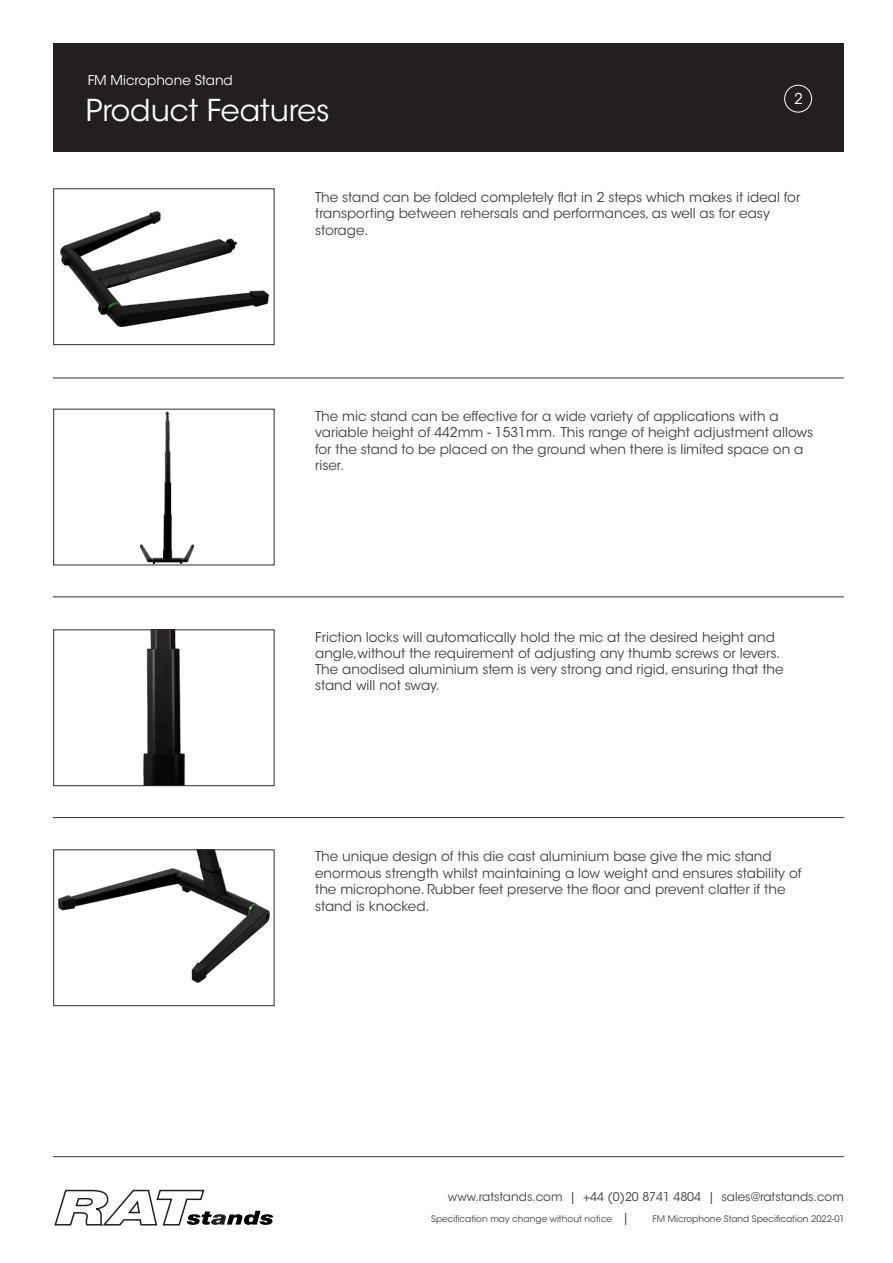
<style>
.page{position:relative;width:893px;height:1263px;background:#fff}
.page>*{position:absolute;margin:0;border:0;box-sizing:border-box;transform-origin:0 0}
.t1{font:30px "ITC Avant Garde Std";color:#fff}
.t2{font:15px "ITC Avant Garde Std";color:#fff}
.t3{font:13.5px/16.5px "ITC Avant Garde Std";color:#404040}
.t4{font:13.5px "ITC Avant Garde Std";color:#fff}
.t5{font:12px "ITC Avant Garde Std";color:#404040}
.t6{font:9px "ITC Avant Garde Std";color:#404040}
.s1{font-size:12px}
</style>
<div class="page">
<img style="left:59px;top:849px;width:211px;height:133px">
<img style="left:144px;top:632px;width:40px;height:152px">
<img style="left:60px;top:211px;width:208px;height:115px">
<svg style="left:54px;top:1189px;width:219px;height:37px"></svg>
<hr style="left:53px;top:1156px;width:791px;height:1px;background:#323232">
<div style="left:53px;top:44px;width:791px;height:108px;background:#231f20"></div>
<div style="left:784px;top:85px;width:28px;height:27px;border:1px solid #fff;border-radius:50%"></div>
<hr style="left:53px;top:378px;width:791px;height:1px;background:#323232">
<div style="left:53px;top:189px;width:221px;height:156px;border:1px solid #2b2d30"></div>
<hr style="left:53px;top:597px;width:791px;height:1px;background:#323232">
<div style="left:53px;top:850px;width:221px;height:156px;border:1px solid #2b2d30"></div>
<hr style="left:53px;top:817px;width:791px;height:1px;background:#323232">
<div style="left:53px;top:630px;width:221px;height:156px;border:1px solid #2b2d30"></div>
<img style="left:140px;top:411px;width:53px;height:152px">
<p class="t4" style="left:88px;top:75px;width:147px">FM Microphone Stand</p>
<h1 class="t1" style="left:86px;top:99px;width:245px">Product Features</h1>
<p class="t2" style="left:794px;top:93px;width:10px">2</p>
<p class="t3" style="left:315px;top:190px;width:487px">The stand can be folded completely flat in 2 steps which makes it ideal for transporting between rehersals and performances, as well as for easy storage.</p>
<p class="t3" style="left:315px;top:409px;width:500px">The mic stand can be effective for a wide variety of applications with a variable height of 442mm - 1531mm. This range of height adjustment allows for the stand to be placed on the ground when there is limited space on a riser.</p>
<p class="t3" style="left:315px;top:630px;width:470px">Friction locks will automatically hold the mic at the desired height and angle,without the requirement of adjusting any thumb screws or levers.<br>The anodised aluminium stem is very strong and rigid, ensuring that the stand will not sway.</p>
<p class="t3" style="left:315px;top:850px;width:488px">The unique design of this die cast aluminium base give the mic stand enormous strength whilst maintaining a low weight and ensures stability of the microphone. Rubber feet preserve the floor and prevent clatter if the stand is knocked.</p>
<p class="t5" style="left:448px;top:1192px;width:397px">www.ratstands.com | +44 (0)20 8741 4804 | sales@ratstands.com</p>
<p class="t6" style="left:653px;top:1215px;width:194px">FM Microphone Stand Specification 2022-01</p>
<p class="t6" style="left:431px;top:1215px;width:200px">Specification may change without notice <span class="s1">|</span></p>
</div>
